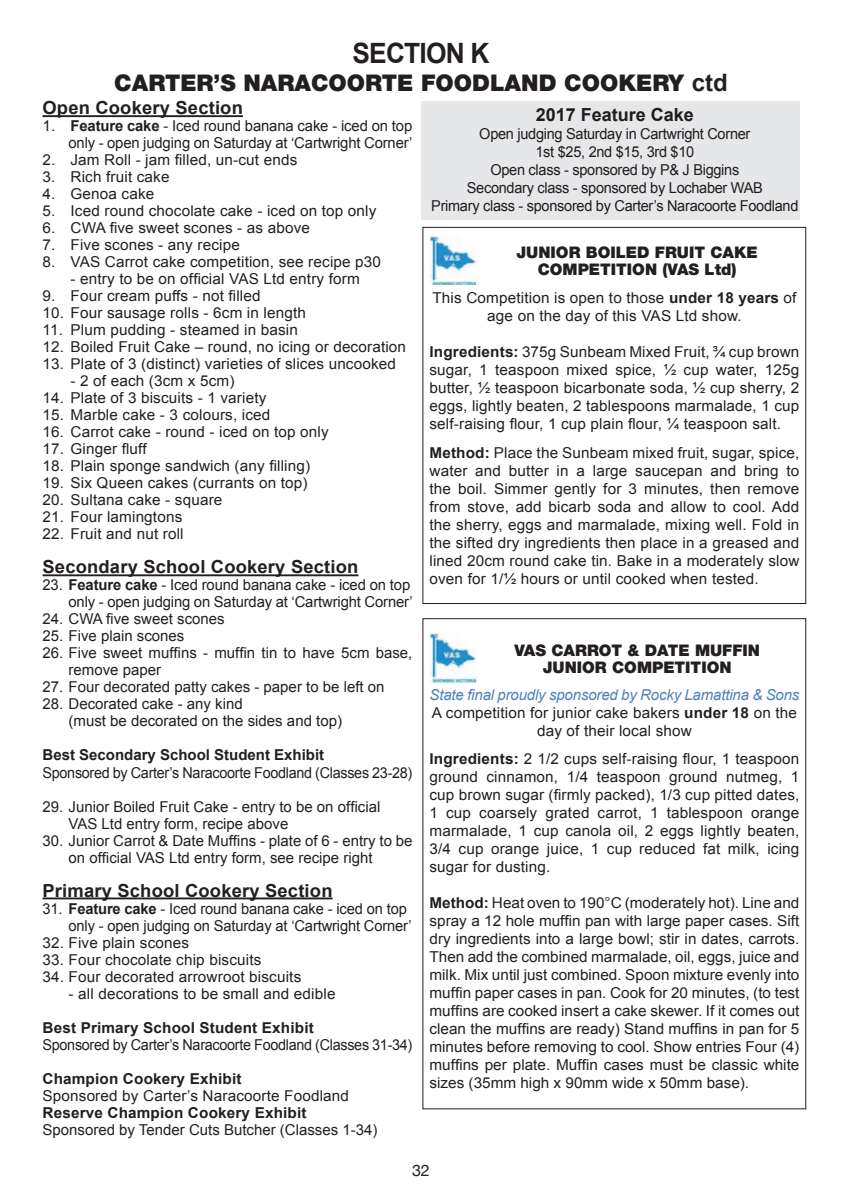
<style>
.page{position:relative;width:842px;height:1191px;background:#fff}
.page>*{position:absolute;margin:0;border:0;box-sizing:border-box;transform-origin:0 0}
.t1{font:700 28px "Arial";letter-spacing:-.03em;color:#231f20;scale:.94 1}
.t2{font:900 23px "Helvetica Neue";color:#231f20}
.t3{font:700 18px "Arial";letter-spacing:.01em;color:#231f20}
.t4{font:900 16px/17px "Helvetica Neue";color:#231f20;text-align:center}
.t5{font:16px "Helvetica Neue";color:#231f20}
.t6{font:15px/18px "Arial";letter-spacing:.01em;color:#231f20}
.t7{font:15px/17px "Arial";letter-spacing:-.01em;color:#231f20;text-align:right}
.t8{font:15px/18px "Arial";letter-spacing:-.02em;color:#231f20;text-align:center}
.t9{font:15px/17px "Arial";letter-spacing:-.02em;color:#231f20;scale:.96 1}
.s1{font-family:"Arial";font-weight:700;font-size:24px}
.s2{font-weight:700}
.s3{font-style:italic;color:#4c81bd}
</style>
<div class="page">
<hr style="left:43px;top:115px;width:200px;height:2px;background:#231f20">
<hr style="left:43px;top:574px;width:315px;height:2px;background:#231f20">
<hr style="left:43px;top:897px;width:290px;height:2px;background:#231f20">
<img style="left:429px;top:236px;width:48px;height:49px">
<img style="left:429px;top:633px;width:48px;height:49px">
<div style="left:422px;top:227px;width:384px;height:377px;border:1px solid #231f20"></div>
<div style="left:421px;top:101px;width:378px;height:119px;background:#e6e7e9"></div>
<p class="t1" style="left:352px;top:35px;width:147px">SECTION K</p>
<p class="t2" style="left:114px;top:69px;width:615px">CARTER’S NARACOORTE FOODLAND COOKERY <span class="s1">ctd</span></p>
<p class="t3" style="left:536px;top:103px;width:160px">2017 Feature Cake</p>
<p class="t8" style="left:431px;top:125px;width:369px">Open judging Saturday in Cartwright Corner<br>1st $25, 2nd $15, 3rd $10<br>Open class - sponsored by P&amp; J Biggins<br>Secondary class - sponsored by Lochaber WAB<br>Primary class - sponsored by Carter’s Naracoorte Foodland</p>
<p class="t3" style="left:43px;top:96px;width:202px">Open Cookery Section</p>
<p class="t7" style="left:43px;top:118px;width:371px">1. <span class="s2">Feature cake</span> - Iced round banana cake - iced on top only - open judging on Saturday at ‘Cartwright Corner’</p>
<p class="t6" style="left:43px;top:151px;width:256px">2. Jam Roll - jam filled, un-cut ends</p>
<p class="t6" style="left:43px;top:168px;width:129px">3. Rich fruit cake</p>
<p class="t6" style="left:43px;top:185px;width:113px">4. Genoa cake</p>
<p class="t6" style="left:43px;top:202px;width:335px">5. Iced round chocolate cake - iced on top only</p>
<p class="t6" style="left:43px;top:219px;width:269px">6. CWA five sweet scones - as above</p>
<p class="t6" style="left:43px;top:236px;width:199px">7. Five scones - any recipe</p>
<p class="t6" style="left:43px;top:253px;width:340px">8. VAS Carrot cake competition, see recipe p30</p>
<p class="t6" style="left:71px;top:270px;width:291px">- entry to be on official VAS Ltd entry form</p>
<p class="t6" style="left:43px;top:287px;width:220px">9. Four cream puffs - not filled</p>
<p class="t6" style="left:43px;top:304px;width:265px">10. Four sausage rolls - 6cm in length</p>
<p class="t6" style="left:43px;top:321px;width:257px">11. Plum pudding - steamed in basin</p>
<p class="t6" style="left:43px;top:338px;width:365px">12. Boiled Fruit Cake – round, no icing or decoration</p>
<p class="t6" style="left:43px;top:355px;width:355px">13. Plate of 3 (distinct) varieties of slices uncooked</p>
<p class="t6" style="left:71px;top:372px;width:166px">- 2 of each (3cm x 5cm)</p>
<p class="t6" style="left:43px;top:389px;width:225px">14. Plate of 3 biscuits - 1 variety</p>
<p class="t6" style="left:43px;top:406px;width:229px">15. Marble cake - 3 colours, iced</p>
<p class="t6" style="left:43px;top:423px;width:288px">16. Carrot cake - round - iced on top only</p>
<p class="t6" style="left:43px;top:440px;width:106px">17. Ginger fluff</p>
<p class="t6" style="left:43px;top:457px;width:269px">18. Plain sponge sandwich (any filling)</p>
<p class="t6" style="left:43px;top:474px;width:267px">19. Six Queen cakes (currants on top)</p>
<p class="t6" style="left:43px;top:491px;width:181px">20. Sultana cake - square</p>
<p class="t6" style="left:43px;top:508px;width:141px">21. Four lamingtons</p>
<p class="t6" style="left:43px;top:525px;width:143px">22. Fruit and nut roll</p>
<p class="t3" style="left:43px;top:555px;width:317px">Secondary School Cookery Section</p>
<p class="t7" style="left:43px;top:577px;width:372px">23. <span class="s2">Feature cake</span> - Iced round banana cake - iced on top only - open judging on Saturday at ‘Cartwright Corner’</p>
<p class="t6" style="left:43px;top:610px;width:184px">24. CWA five sweet scones</p>
<p class="t6" style="left:43px;top:627px;width:143px">25. Five plain scones</p>
<p class="t6" style="left:69px;top:645px;width:345px;line-height:17px;text-indent:-26px">26. Five sweet muffins - muffin tin to have 5cm base, remove paper</p>
<p class="t6" style="left:43px;top:678px;width:343px">27. Four decorated patty cakes - paper to be left on</p>
<p class="t6" style="left:69px;top:696px;width:275px;line-height:17px;text-indent:-26px">28. Decorated cake - any kind<br>(must be decorated on the sides and top)</p>
<p class="t9" style="left:43px;top:747px;width:387px"><span class="s2">Best Secondary School Student Exhibit<br></span>Sponsored by Carter’s Naracoorte Foodland (Classes 23-28)</p>
<p class="t6" style="left:69px;top:798px;width:313px;line-height:17px;text-indent:-26px">29. Junior Boiled Fruit Cake - entry to be on official<br>VAS Ltd entry form, recipe above</p>
<p class="t6" style="left:69px;top:832px;width:345px;line-height:17px;text-indent:-26px">30. Junior Carrot &amp; Date Muffins - plate of 6 - entry to be on official VAS Ltd entry form, see recipe right</p>
<p class="t3" style="left:43px;top:878px;width:291px">Primary School Cookery Section</p>
<p class="t7" style="left:69px;top:900px;width:345px;text-align:left;text-indent:-26px">31. <span class="s2">Feature cake</span> - Iced round banana cake - iced on top only - open judging on Saturday at ‘Cartwright Corner’</p>
<p class="t6" style="left:43px;top:933px;width:148px">32. Five plain scones</p>
<p class="t6" style="left:43px;top:950px;width:220px">33. Four chocolate chip biscuits</p>
<p class="t6" style="left:43px;top:967px;width:260px">34. Four decorated arrowroot biscuits</p>
<p class="t6" style="left:69px;top:984px;width:269px">- all decorations to be small and edible</p>
<p class="t9" style="left:43px;top:1019px;width:387px"><span class="s2">Best Primary School Student Exhibit<br></span>Sponsored by Carter’s Naracoorte Foodland (Classes 31-34)</p>
<p class="t6" style="left:43px;top:1070px;width:336px;line-height:17px"><span class="s2">Champion Cookery Exhibit<br></span>Sponsored by Carter’s Naracoorte Foodland <span class="s2">Reserve Champion Cookery Exhibit </span>Sponsored by Tender Cuts Butcher (Classes 1-34)</p>
<p class="t4" style="left:516px;top:244px;width:243px">JUNIOR BOILED FRUIT CAKE<br>COMPETITION (VAS Ltd)</p>
<p class="t6" style="left:432px;top:289px;width:365px;text-align:center">This Competition is open to those <span class="s2">under 18 years</span> of age on the day of this VAS Ltd show.</p>
<p class="t6" style="left:429px;top:343px;width:371px;text-align:justify"><span class="s2">Ingredients:</span> 375g Sunbeam Mixed Fruit, ¾ cup brown sugar, 1 teaspoon mixed spice, ½ cup water, 125g butter, ½ teaspoon bicarbonate soda, ½ cup sherry, 2 eggs, lightly beaten, 2 tablespoons marmalade, 1 cup self-raising flour, 1 cup plain flour, ¼ teaspoon salt.</p>
<p class="t6" style="left:429px;top:444px;width:371px;text-align:justify"><span class="s2">Method:</span> Place the Sunbeam mixed fruit, sugar, spice, water and butter in a large saucepan and bring to the boil. Simmer gently for 3 minutes, then remove from stove, add bicarb soda and allow to cool. Add the sherry, eggs and marmalade, mixing well. Fold in the sifted dry ingredients then place in a greased and lined 20cm round cake tin. Bake in a moderately slow oven for 1/½ hours or until cooked when tested.</p>
<p class="t4" style="left:514px;top:641px;width:247px">VAS CARROT &amp; DATE MUFFIN<br>JUNIOR COMPETITION</p>
<p class="t6" style="left:429px;top:686px;width:371px;text-align:center"><span class="s3">State final proudly sponsored by Rocky Lamattina &amp; Sons<br></span>A competition for junior cake bakers <span class="s2">under 18</span> on the day of their local show</p>
<p class="t6" style="left:429px;top:750px;width:371px;text-align:justify"><span class="s2">Ingredients:</span> 2 1/2 cups self-raising flour, 1 teaspoon ground cinnamon, 1/4 teaspoon ground nutmeg, 1 cup brown sugar (firmly packed), 1/3 cup pitted dates, 1 cup coarsely grated carrot, 1 tablespoon orange marmalade, 1 cup canola oil, 2 eggs lightly beaten, 3/4 cup orange juice, 1 cup reduced fat milk, icing sugar for dusting.</p>
<p class="t6" style="left:429px;top:894px;width:371px;text-align:justify"><span class="s2">Method:</span> Heat oven to 190°C (moderately hot). Line and spray a 12 hole muffin pan with large paper cases. Sift dry ingredients into a large bowl; stir in dates, carrots.<br>Then add the combined marmalade, oil, eggs, juice and milk. Mix until just combined. Spoon mixture evenly into muffin paper cases in pan. Cook for 20 minutes, (to test muffins are cooked insert a cake skewer. If it comes out clean the muffins are ready) Stand muffins in pan for 5 minutes before removing to cool. Show entries Four (4) muffins per plate. Muffin cases must be classic white sizes (35mm high x 90mm wide x 50mm base).</p>
<p class="t5" style="left:412px;top:1159px;width:19px">32</p>
</div>
